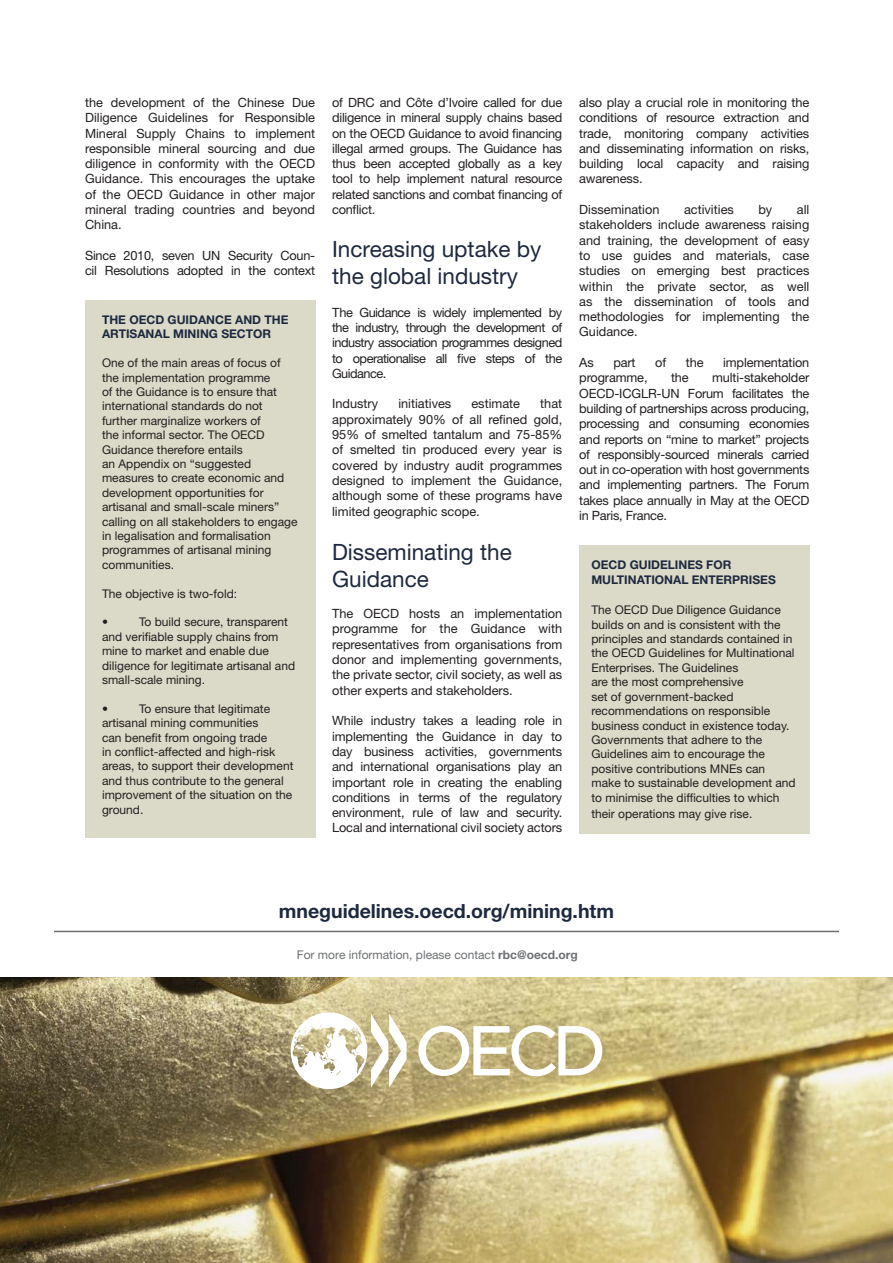
<style>
.page{position:relative;width:893px;height:1263px;background:#fff}
.page>*{position:absolute;margin:0;border:0;box-sizing:border-box;transform-origin:0 0}
.t1{font:22.5px/27px "Helvetica Neue LT Std";color:#1d293f}
.t2{font:700 19.5px "Helvetica Neue LT Std";color:#1d293f}
.t3{font:12.75px/15.3px "Helvetica Neue LT Std";letter-spacing:-.01em;color:#231f20;text-align:justify}
.t4{font:12px/14.4px "Helvetica Neue LT Std";color:#231f20}
.t5{font:700 12px "Helvetica Neue LT Std";color:#1d293f}
.t6{font:12px "Helvetica Neue LT Std";color:#6d6f71}
.s1{font-weight:700}
</style>
<div class="page">
<img style="left:0;top:977px;width:893px;height:286px">
<hr style="left:54px;top:931px;width:785px;height:1px;background:#6d6f71">
<div style="left:85px;top:300px;width:230px;height:537px;background:#dbd9c7"></div>
<svg style="left:418px;top:1025px;width:184px;height:51px"></svg>
<svg style="left:291px;top:1012px;width:116px;height:77px"></svg>
<div style="left:579px;top:545px;width:230px;height:289px;background:#dbd9c7"></div>
<p class="t3" style="left:85px;top:95px;width:232px">the development of the Chinese Due Diligence Guidelines for Responsible Mineral Supply Chains to implement responsible mineral sourcing and due diligence in conformity with the OECD Guidance. This encourages the uptake of the OECD Guidance in other major mineral trading countries and beyond China.</p>
<p class="t3" style="left:85px;top:248px;width:232px">Since 2010, seven UN Security Coun&shy;cil Resolutions adopted in the context</p>
<p class="t5" style="left:102px;top:312px;width:84px">THE OECD GUIDANCE</p>
<p class="t5" style="left:235px;top:312px;width:10px">AND</p>
<p class="t5" style="left:265px;top:312px;width:9px">THE</p>
<p class="t5" style="left:102px;top:327px;width:3px">ARTISANAL</p>
<p class="t5" style="left:173px;top:327px;width:9px">MINING</p>
<p class="t5" style="left:221px;top:327px;width:10px">SECTOR</p>
<p class="t4" style="left:102px;top:355px;width:197px">One of the main areas of focus of the implementation programme<br>of the Guidance is to ensure that international standards do not further marginalize workers of<br>the informal sector. The OECD<br>Guidance therefore entails<br>an Appendix on “suggested measures to create economic and development opportunities for artisanal and small-scale miners” calling on all stakeholders to engage in legalisation and formalisation programmes of artisanal mining communities.</p>
<p class="t4" style="left:102px;top:586px;width:137px">The objective is two-fold:</p>
<p class="t4" style="left:102px;top:615px;width:7px">•</p>
<p class="t4" style="left:102px;top:615px;width:195px;text-indent:37px">To build secure, transparent and verifiable supply chains from mine to market and enable due diligence for legitimate artisanal and small-scale mining.</p>
<p class="t4" style="left:102px;top:701px;width:7px">•</p>
<p class="t4" style="left:102px;top:701px;width:193px;text-indent:37px">To ensure that legitimate artisanal mining communities<br>can benefit from ongoing trade<br>in conflict-affected and high-risk areas, to support their development and thus contribute to the general improvement of the situation on the ground.</p>
<p class="t3" style="left:332px;top:95px;width:232px">of DRC and Côte d’Ivoire called for due diligence in mineral supply chains based on the OECD Guidance to avoid financing illegal armed groups. The Guidance has thus been accepted globally as a key tool to help implement natural resource related sanctions and combat financing of conflict.</p>
<h1 class="t1" style="left:332px;top:235px;width:211px">Increasing uptake by the global industry</h1>
<p class="t3" style="left:332px;top:304px;width:232px">The Guidance is widely implemented by the industry, through the development of industry association programmes designed to operationalise all five steps of the Guidance.</p>
<p class="t3" style="left:332px;top:396px;width:48px">Industry</p>
<p class="t3" style="left:398px;top:396px;width:54px">initiatives</p>
<p class="t3" style="left:471px;top:396px;width:50px">estimate</p>
<p class="t3" style="left:332px;top:396px;width:232px;text-indent:208px">that approximately 90% of all refined gold, 95% of smelted tantalum and 75-85% of smelted tin produced every year is covered by industry audit programmes designed to implement the Guidance, although some of these programs have limited geographic scope.</p>
<h1 class="t1" style="left:332px;top:538px;width:181px">Disseminating the<br>Guidance</h1>
<p class="t3" style="left:332px;top:606px;width:232px">The OECD hosts an implementation programme for the Guidance with representatives from organisations from donor and implementing governments, the private sector, civil society, as well as other experts and stakeholders.</p>
<p class="t3" style="left:332px;top:713px;width:232px">While industry takes a leading role in implementing the Guidance in day to day business activities, governments and international organisations play an important role in creating the enabling conditions in terms of the regulatory environment, rule of law and security.<br>Local and international civil society actors</p>
<p class="t3" style="left:579px;top:95px;width:232px">also play a crucial role in monitoring the conditions of resource extraction and trade, monitoring company activities and disseminating information on risks, building local capacity and raising awareness.</p>
<p class="t3" style="left:579px;top:202px;width:82px">Dissemination</p>
<p class="t3" style="left:684px;top:202px;width:51px">activities</p>
<p class="t3" style="left:758px;top:202px;width:15px">by</p>
<p class="t3" style="left:579px;top:202px;width:232px;text-indent:218px">all stakeholders include awareness raising and training, the development of easy to use guides and materials, case studies on emerging best practices within the private sector, as well as the dissemination of tools and methodologies for implementing the Guidance.</p>
<p class="t3" style="left:579px;top:355px;width:16px">As</p>
<p class="t3" style="left:613px;top:355px;width:24px">part</p>
<p class="t3" style="left:655px;top:355px;width:12px">of</p>
<p class="t3" style="left:686px;top:355px;width:19px">the</p>
<p class="t3" style="left:723px;top:355px;width:88px">implementation</p>
<p class="t3" style="left:579px;top:370px;width:70px">programme,</p>
<p class="t3" style="left:671px;top:370px;width:19px">the</p>
<p class="t3" style="left:579px;top:370px;width:232px;text-indent:133px">multi-stakeholder OECD-ICGLR-UN Forum facilitates the building of partnerships across producing, processing and consuming economies and reports on “mine to market” projects of responsibly-sourced minerals carried out in co-operation with host governments and implementing partners. The Forum takes place annually in May at the OECD in Paris, France.</p>
<p class="t5" style="left:591px;top:558px;width:85px">OECD GUIDELINES</p>
<p class="t5" style="left:706px;top:558px;width:17px">FOR</p>
<p class="t5" style="left:591px;top:572px;width:19px">MULTINATIONAL</p>
<p class="t5" style="left:692px;top:572px;width:17px">ENTERPRISES</p>
<p class="t4" style="left:591px;top:603px;width:206px">The OECD Due Diligence Guidance builds on and is consistent with the principles and standards contained in the OECD Guidelines for Multinational Enterprises. The Guidelines<br>are the most comprehensive<br>set of government-backed recommendations on responsible business conduct in existence today.<br>Governments that adhere to the Guidelines aim to encourage the positive contributions MNEs can make to sustainable development and to minimise the difficulties to which</p>
<p class="t4" style="left:591px;top:806px;width:162px">their operations may give rise.</p>
<h2 class="t2" style="left:279px;top:899px;width:337px">MNEGUIDELINES.OECD.ORG/MINING.HTM</h2>
<p class="t6" style="left:297px;top:948px;width:282px">For more information, please contact <span class="s1">RBC@OECD.ORG</span></p>
</div>
